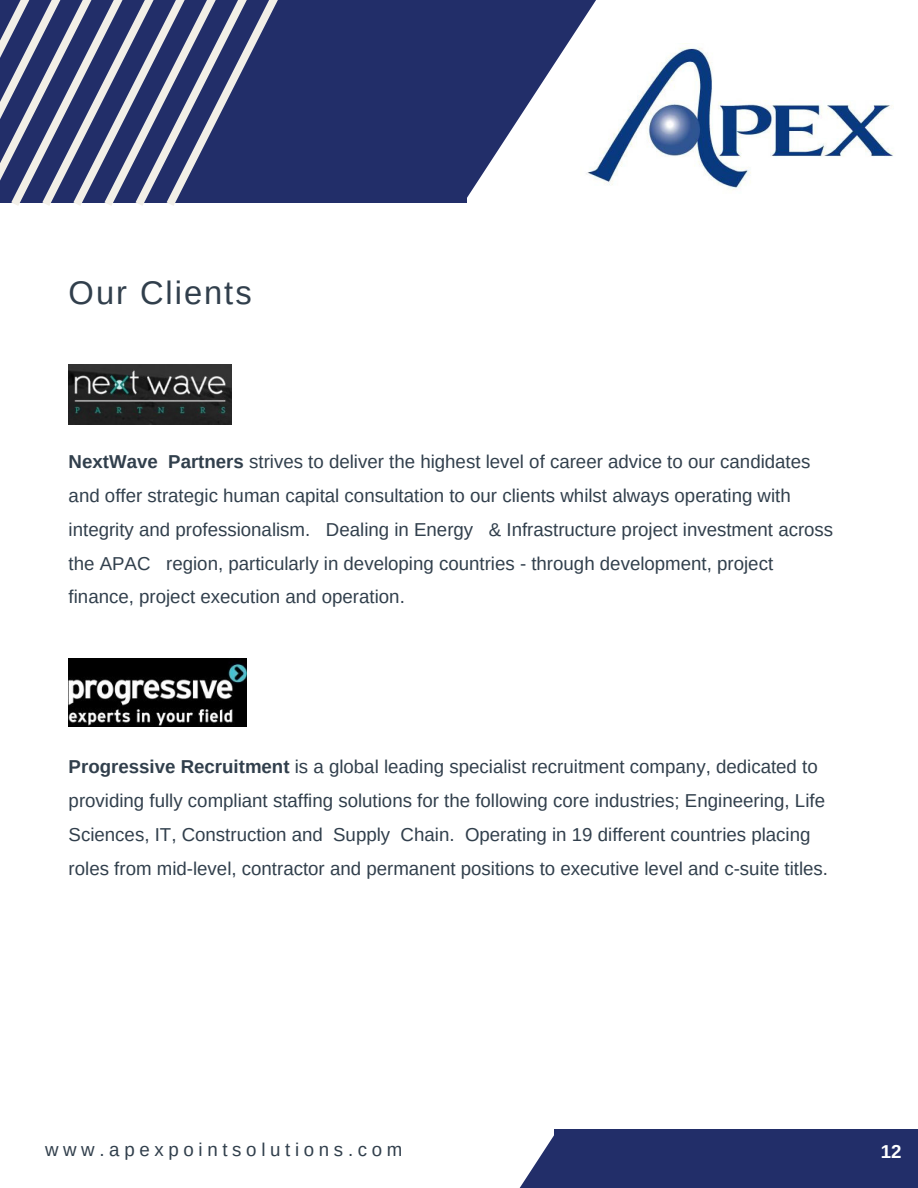
<style>
.page{position:relative;width:918px;height:1188px;background:#fff}
.page>*{position:absolute;margin:0;border:0;box-sizing:border-box;transform-origin:0 0}
.t1{font:32.7px "Arimo";letter-spacing:.06em;color:#313f4c}
.t2{font:18.75px/33.8px "Arimo";color:#313f4c}
.t3{font:18.75px "Arimo";letter-spacing:.25em;color:#313f4c}
.t4{font:700 18.75px "Arimo";color:#fff}
.s1{font-weight:700}
</style>
<div class="page">
<div style="left:554px;top:1130px;width:364px;height:58px;background:#222e69"></div>
<svg style="left:519px;top:1135px;width:35px;height:53px"></svg>
<svg style="left:496px;top:0;width:100px;height:153px"></svg>
<svg style="left:465px;top:0;width:31px;height:203px;background:#3d487b"></svg>
<div style="left:434px;top:0;width:31px;height:203px;background:#222e69"></div>
<div style="left:403px;top:0;width:31px;height:203px;background:#222e69"></div>
<div style="left:372px;top:0;width:31px;height:203px;background:#222e69"></div>
<div style="left:341px;top:0;width:31px;height:203px;background:#222e69"></div>
<div style="left:310px;top:0;width:31px;height:203px;background:#222e69"></div>
<div style="left:279px;top:0;width:31px;height:203px;background:#222e69"></div>
<svg style="left:248px;top:0;width:31px;height:203px;background:#303b71"></svg>
<svg style="left:216px;top:0;width:32px;height:203px;background:#424c7c"></svg>
<svg style="left:185px;top:0;width:31px;height:203px;background:#545c87"></svg>
<svg style="left:0;top:0;width:185px;height:206px;background:#5e668e"></svg>
<img style="left:69px;top:364px;width:163px;height:60px">
<img style="left:69px;top:658px;width:177px;height:69px">
<img style="left:580px;top:44px;width:314px;height:146px">
<h1 class="t1" style="left:69px;top:274px;width:185px">Our Clients</h1>
<p class="t2" style="left:69px;top:445px;width:766px"><span class="s1">NextWave Partners</span> strives to deliver the highest level of career advice to our candidates and offer strategic human capital consultation to our clients whilst always operating with integrity and professionalism. Dealing in Energy &amp; Infrastructure project investment across the APAC region, particularly in developing countries - through development, project finance, project execution and operation.</p>
<p class="t2" style="left:69px;top:750px;width:761px"><span class="s1">Progressive Recruitment</span> is a global leading specialist recruitment company, dedicated to providing fully compliant staffing solutions for the following core industries; Engineering, Life Sciences, IT, Construction and Supply Chain. Operating in 19 different countries placing roles from mid-level, contractor and permanent positions to executive level and c-suite titles.</p>
<p class="t3" style="left:45px;top:1139px;width:359px">www.apexpointsolutions.com</p>
<p class="t4" style="left:881px;top:1141px;width:22px">12</p>
</div>
